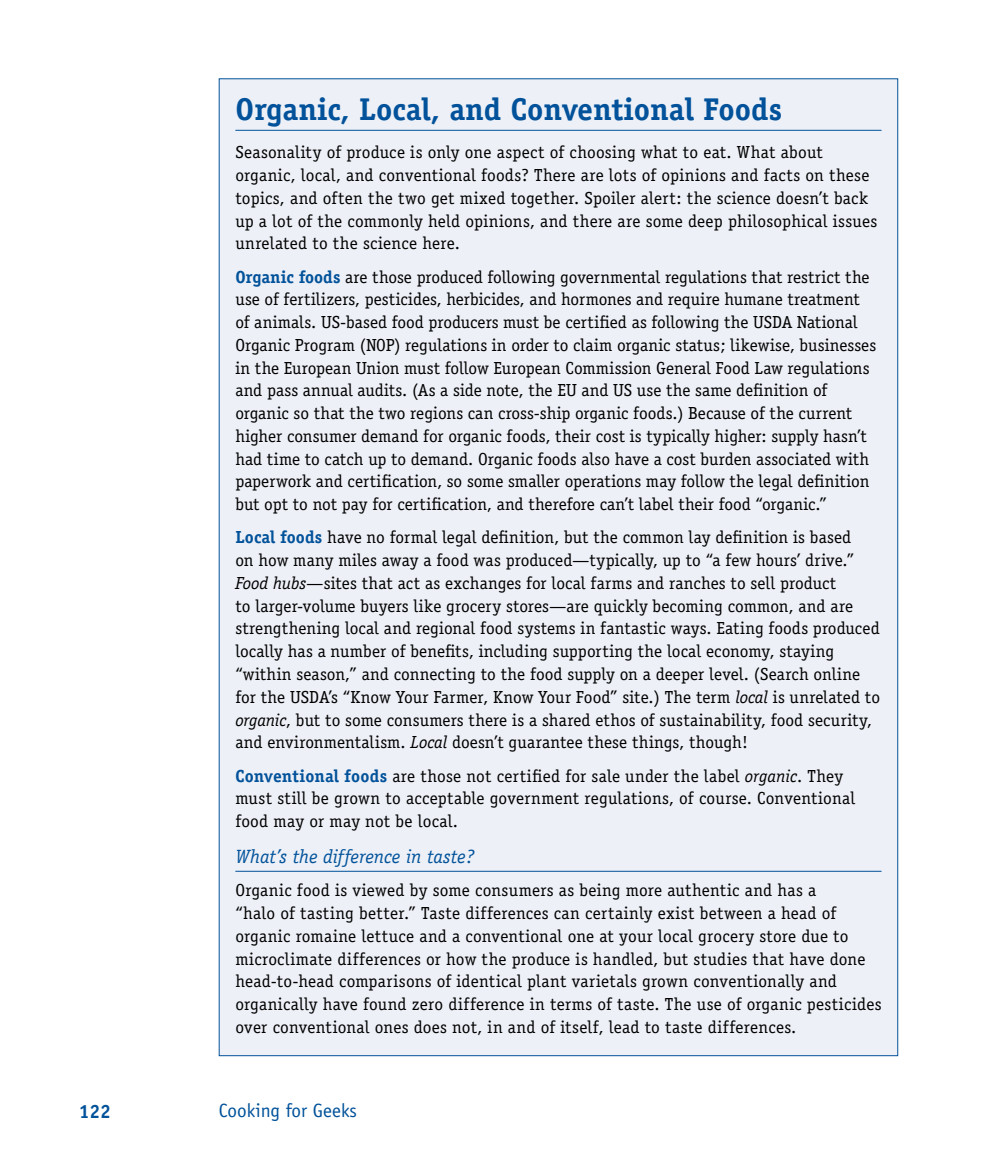
<style>
.page{position:relative;width:1008px;height:1166px;background:#fff}
.page>*{position:absolute;margin:0;border:0;box-sizing:border-box;transform-origin:0 0}
.t1{font:700 31.5px "Officina Serif";color:#01529a}
.t2{font:italic 19.25px "Officina Serif";letter-spacing:-.005em;color:#01529a}
.t3{font:19.25px "Officina Sans";color:#01529a}
.t4{font:700 19.25px "Officina Sans";color:#01529a}
.t5{font:17.5px/22.8px "Officina Serif";letter-spacing:.005em;color:#000}
.s1{font-weight:700;color:#01529a}
.s2{font-style:italic}
</style>
<div class="page">
<div style="left:219px;top:79px;width:679px;height:976px;background:#edf0f7"></div>
<hr style="left:235px;top:130px;width:647px;height:1px;background:#01529a">
<hr style="left:235px;top:870px;width:647px;height:1px;background:#01529a">
<h1 class="t1" style="left:235px;top:89px;width:548px">Organic, Local, and Conventional Foods</h1>
<p class="t5" style="left:235px;top:141px;width:643px">Seasonality of produce is only one aspect of choosing what to eat. What about organic, local, and conventional foods? There are lots of opinions and facts on these topics, and often the two get mixed together. Spoiler alert: the science doesn’t back up a lot of the commonly held opinions, and there are some deep philosophical issues unrelated to the science here.</p>
<p class="t5" style="left:235px;top:265px;width:642px"><span class="s1">Organic foods</span> are those produced following governmental regulations that restrict the use of fertilizers, pesticides, herbicides, and hormones and require humane treatment of animals. US-based food producers must be certified as following the USDA National Organic Program (NOP) regulations in order to claim organic status; likewise, businesses in the European Union must follow European Commission General Food Law regulations and pass annual audits. (As a side note, the EU and US use the same definition of organic so that the two regions can cross-ship organic foods.) Because of the current higher consumer demand for organic foods, their cost is typically higher: supply hasn’t had time to catch up to demand. Organic foods also have a cost burden associated with paperwork and certification, so some smaller operations may follow the legal definition but opt to not pay for certification, and therefore can’t label their food “organic.”</p>
<p class="t5" style="left:235px;top:526px;width:646px"><span class="s1">Local foods</span> have no formal legal definition, but the common lay definition is based<br>on how many miles away a food was produced—typically, up to “a few hours’ drive.” <span class="s2">Food hubs</span>—sites that act as exchanges for local farms and ranches to sell product<br>to larger-volume buyers like grocery stores—are quickly becoming common, and are strengthening local and regional food systems in fantastic ways. Eating foods produced locally has a number of benefits, including supporting the local economy, staying “within season,” and connecting to the food supply on a deeper level. (Search online for the USDA’s “Know Your Farmer, Know Your Food” site.) The term <span class="s2">local</span> is unrelated to <span class="s2">organic</span>, but to some consumers there is a shared ethos of sustainability, food security, and environmentalism. <span class="s2">Local</span> doesn’t guarantee these things, though!</p>
<p class="t5" style="left:235px;top:764px;width:621px"><span class="s1">Conventional foods</span> are those not certified for sale under the label <span class="s2">organic</span>. They must still be grown to acceptable government regulations, of course. Conventional food may or may not be local.</p>
<p class="t2" style="left:235px;top:845px;width:241px">What’s the difference in taste?</p>
<p class="t5" style="left:235px;top:879px;width:648px">Organic food is viewed by some consumers as being more authentic and has a<br>“halo of tasting better.” Taste differences can certainly exist between a head of organic romaine lettuce and a conventional one at your local grocery store due to microclimate differences or how the produce is handled, but studies that have done head-to-head comparisons of identical plant varietals grown conventionally and organically have found zero difference in terms of taste. The use of organic pesticides over conventional ones does not, in and of itself, lead to taste differences.</p>
<p class="t4" style="left:79px;top:1099px;width:34px">122</p>
<p class="t3" style="left:219px;top:1099px;width:140px">Cooking for Geeks</p>
</div>
